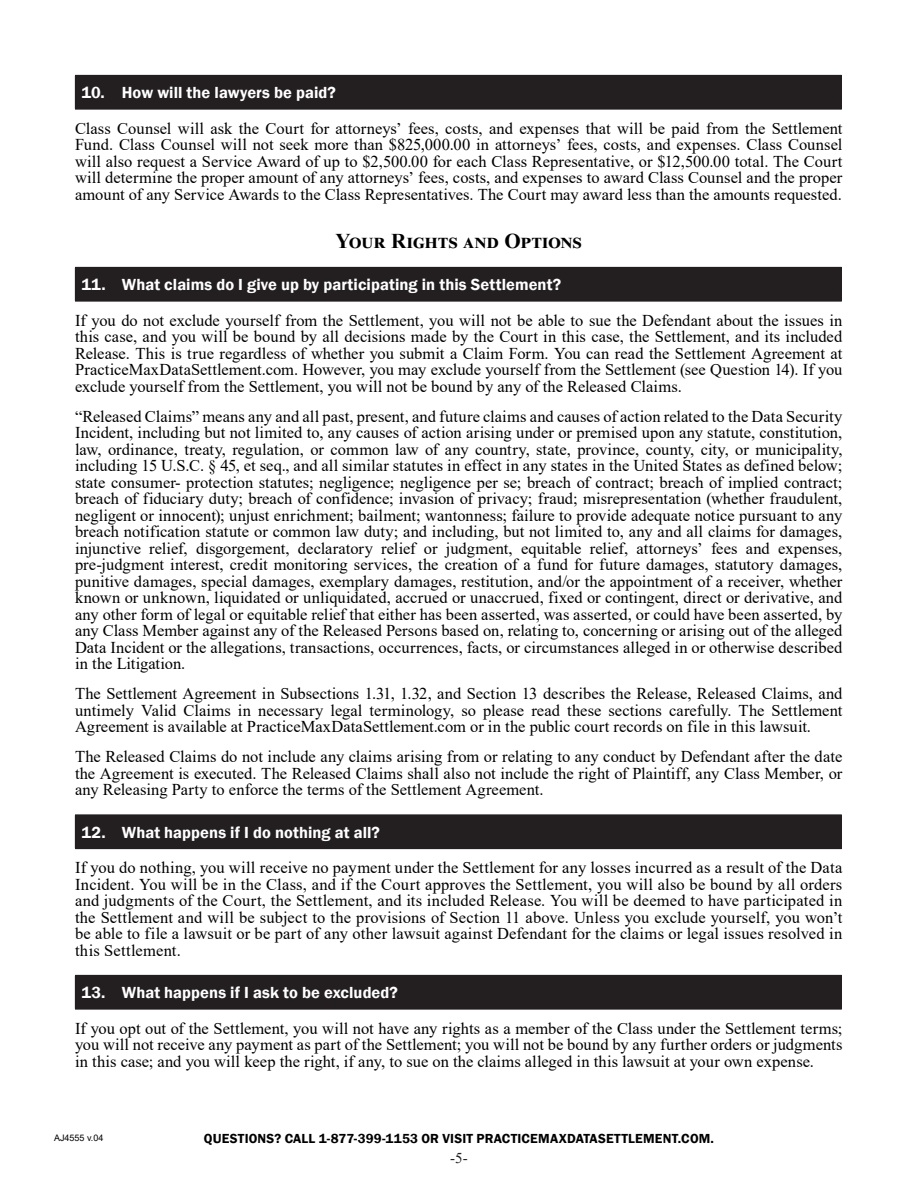
<style>
.page{position:relative;width:918px;height:1188px;background:#fff}
.page>*{position:absolute;margin:0;border:0;box-sizing:border-box;transform-origin:0 0}
.Body_Copy{font:700 21px "Times New Roman";letter-spacing:.01em;color:#000}
.Body_Copy-2{font:16.5px/16.5px "Times New Roman";letter-spacing:.005em;color:#000;text-align:justify}
.t1{font:600 16.5px "Franklin Gothic";letter-spacing:.005em;color:#fff}
.t2{font:15px "Times New Roman";color:#231f20}
.t3{font:600 13.5px "Franklin Gothic";letter-spacing:.015em;color:#000}
.t4{font:9px "Arial";color:#000}
.s1{font-style:inherit}
</style>
<div class="page">
<div style="left:75px;top:75px;width:766px;height:34px;background:#231f20"></div>
<hr style="left:75px;top:75px;width:767px;height:1px;background:#231f20">
<hr style="left:841px;top:76px;width:1px;height:33px;background:#231f20">
<hr style="left:75px;top:109px;width:767px;height:1px;background:#231f20">
<div style="left:75px;top:267px;width:766px;height:34px;background:#231f20"></div>
<hr style="left:75px;top:267px;width:767px;height:1px;background:#231f20">
<hr style="left:841px;top:268px;width:1px;height:33px;background:#231f20">
<hr style="left:75px;top:301px;width:767px;height:1px;background:#231f20">
<div style="left:75px;top:815px;width:766px;height:34px;background:#231f20"></div>
<hr style="left:75px;top:814px;width:767px;height:1px;background:#231f20">
<hr style="left:841px;top:815px;width:1px;height:33px;background:#231f20">
<hr style="left:75px;top:848px;width:767px;height:1px;background:#231f20">
<div style="left:75px;top:975px;width:766px;height:34px;background:#231f20"></div>
<hr style="left:75px;top:975px;width:767px;height:1px;background:#231f20">
<hr style="left:841px;top:976px;width:1px;height:33px;background:#231f20">
<hr style="left:75px;top:1009px;width:767px;height:1px;background:#231f20">
<p class="t1" style="left:81px;top:82px;width:256px">10. How will the lawyers be paid?</p>
<p class="Body_Copy-2" style="left:75px;top:119px;width:769px">Class Counsel will ask the Court for attorneys’ fees, costs, and expenses that will be paid from the Settlement Fund. Class Counsel will not seek more than $825,000.00 in attorneys’ fees, costs, and expenses. Class Counsel will also request a Service Award of up to $2,500.00 for each Class Representative, or $12,500.00 total. The Court will determine the proper amount of any attorneys’ fees, costs, and expenses to award Class Counsel and the proper amount of any Service Awards to the Class Representatives. The Court may award less than the amounts requested.</p>
<p class="Body_Copy" style="left:335px;top:225px;width:248px">YOUR RIGHTS AND OPTIONS</p>
<p class="t1" style="left:81px;top:274px;width:481px">11. What claims do I give up by participating in this Settlement?</p>
<p class="Body_Copy-2" style="left:75px;top:311px;width:769px">If you do not exclude yourself from the Settlement, you will not be able to sue the Defendant about the issues in this case, and you will be bound by all decisions made by the Court in this case, the Settlement, and its included Release. This is true regardless of whether you submit a Claim Form. You can read the Settlement Agreement at PracticeMaxDataSettlement.com. However, you may exclude yourself from the Settlement (see Question 14). If you exclude yourself from the Settlement, you will not be bound by any of the Released Claims.</p>
<p class="Body_Copy-2" style="left:75px;top:407px;width:769px">“Released Claims” means any and all past, present, and future claims and causes of action related to the Data Security Incident, including but not limited to, any causes of action arising under or premised upon any statute, constitution, law, ordinance, treaty, regulation, or common law of any country, state, province, county, city, or municipality, including 15 U.S.C. § 45, et seq., and all similar statutes in effect in any states in the United States as defined below; state consumer- protection statutes; negligence; negligence per se; breach of contract; breach of implied contract; breach of fiduciary duty; breach of confidence; invasion of privacy; fraud; misrepresentation (whether fraudulent, negligent or innocent); unjust enrichment; bailment; wantonness; failure to provide adequate notice pursuant to any breach notification statute or common law duty; and including, but not limited to, any and all claims for damages, injunctive relief, disgorgement, declaratory relief or judgment, equitable relief, attorneys’ fees and expenses, pre-judgment interest, credit monitoring services, the creation of a fund for future damages, statutory damages, punitive damages, special damages, exemplary damages, restitution, and/or the appointment of a receiver, whether known or unknown, liquidated or unliquidated, accrued or unaccrued, fixed or contingent, direct or derivative, and any other form of legal or equitable relief that either has been asserted, was asserted, or could have been asserted, by any Class Member against any of the Released Persons based on, relating to, concerning or arising out of the alleged Data Incident or the allegations, transactions, occurrences, facts, or circumstances alleged in or otherwise described in the Litigation.</p>
<p class="Body_Copy-2" style="left:75px;top:685px;width:769px">The Settlement Agreement in Subsections 1.31, 1.32, and Section 13 describes the Release, Released Claims, and untimely Valid Claims in necessary legal terminology, so please read these sections carefully. The Settlement Agreement is available at PracticeMaxDataSettlement.com or in the public court records on file in this lawsuit.</p>
<p class="Body_Copy-2" style="left:75px;top:748px;width:769px">The Released Claims do not include any claims arising from or relating to any conduct by Defendant after the date the Agreement is executed. The Released Claims shall also not include the right of Plaintiff, any Class Member, or any Releasing Party to enforce the terms of the Settlement Agreement.</p>
<p class="t1" style="left:81px;top:822px;width:300px">12. What happens if I do nothing at all?</p>
<p class="Body_Copy-2" style="left:75px;top:859px;width:769px">If you do nothing, you will receive no payment under the Settlement for any losses incurred as a result of the Data Incident. You will be in the Class, and if the Court approves the Settlement, you will also be bound by all orders and judgments of the Court, the Settlement, and its included Release. You will be deemed to have participated in the Settlement and will be subject to the provisions of Section 11 above. Unless you exclude yourself, you won’t be able to file a lawsuit or be part of any other lawsuit against Defendant for the claims or legal issues resolved in this Settlement.</p>
<p class="t1" style="left:81px;top:982px;width:318px">13. What happens if I ask to be excluded?</p>
<p class="Body_Copy-2" style="left:75px;top:1019px;width:769px">If you opt out of the Settlement, you will not have any rights as a member of the Class under the Settlement terms; you will not receive any payment as part of the Settlement; you will not be bound by any further orders or judgments in this case; and you will keep the right, if any, to sue on the claims alleged in this lawsuit at your own expense.</p>
<p class="t4" style="left:54px;top:1131px;width:51px">AJ4555 v.04</p>
<p class="t3" style="left:204px;top:1131px;width:512px"><span class="s1">Q</span>UESTIONS<span class="s1">? C</span>ALL <span class="s1">1-877-399-1153</span> OR <span class="s1">V</span>ISIT <span class="s1">P</span>RACTICE<span class="s1">M</span>AX<span class="s1">D</span>ATA<span class="s1">S</span>ETTLEMENT<span class="s1">.</span>COM<span class="s1">.</span></p>
<p class="t2" style="left:450px;top:1148px;width:19px">-5-</p>
</div>
